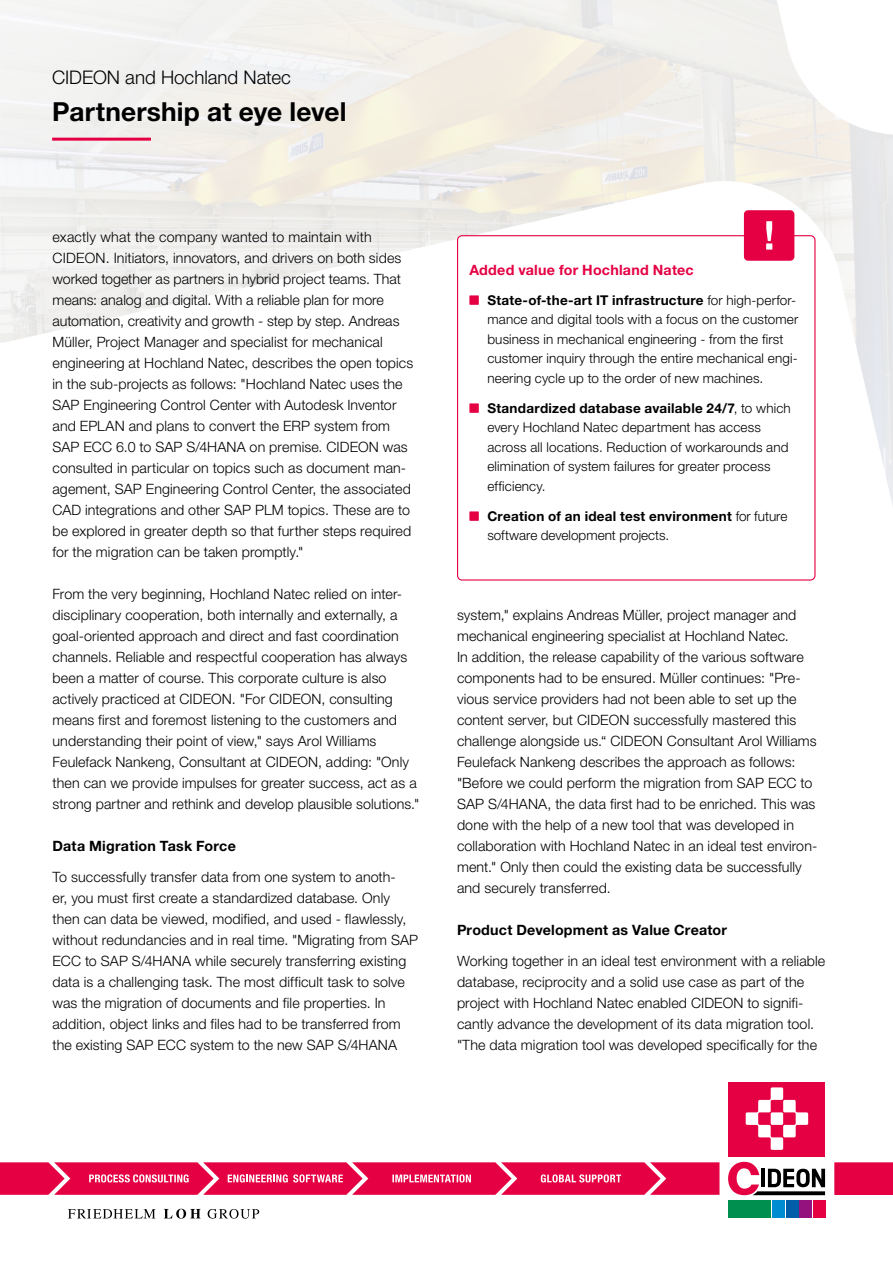
<style>
.page{position:relative;width:893px;height:1263px;background:#fff}
.page>*{position:absolute;margin:0;border:0;box-sizing:border-box;transform-origin:0 0}
.t1{font:700 26.25px "Helvetica Neue LT Pro";letter-spacing:.005em;color:#000}
.t2{font:300 18.75px "Helvetica Neue LT Pro";color:#000}
.t3{font:300 14.25px/21px "Helvetica Neue LT Pro";letter-spacing:.01em;color:#000}
.t4{font:700 14.25px "Helvetica Neue LT Pro";letter-spacing:.015em;color:#000}
.t5{font:700 14.25px "Helvetica Neue LT Pro";letter-spacing:.015em;color:#e50043}
.t6{font:300 13.5px/19.5px "Helvetica Neue LT Pro";letter-spacing:.01em;color:#000}
.s1{font-weight:700}
</style>
<div class="page">
<hr style="left:52px;top:138px;width:99px;height:3px;background:#e50043">
<div style="left:457px;top:235px;width:358px;height:346px;border:1px solid #e50043;border-radius:4px"></div>
<div style="left:469px;top:295px;width:10px;height:10px;background:#e50043"></div>
<div style="left:469px;top:403px;width:10px;height:10px;background:#e50043"></div>
<div style="left:469px;top:511px;width:10px;height:10px;background:#e50043"></div>
<div style="left:744px;top:210px;width:50px;height:51px;background:#e50043;border-radius:4px"></div>
<svg style="left:766px;top:221px;width:6px;height:29px"></svg>
<svg style="left:68px;top:1209px;width:191px;height:10px"></svg>
<div style="left:834px;top:1162px;width:59px;height:33px;background:#e50043"></div>
<svg style="left:728px;top:1082px;width:98px;height:136px"></svg>
<div style="left:729px;top:1082px;width:96px;height:74px;background:#e50043"></div>
<svg style="left:746px;top:1087px;width:62px;height:63px"></svg>
<div style="left:729px;top:1201px;width:42px;height:17px;background:#008f4f"></div>
<div style="left:772px;top:1201px;width:13px;height:17px;background:#008cd1"></div>
<div style="left:786px;top:1201px;width:12px;height:17px;background:#005ea8"></div>
<div style="left:799px;top:1201px;width:13px;height:17px;background:#94127d"></div>
<div style="left:813px;top:1201px;width:12px;height:17px;background:#e50043"></div>
<svg style="left:728px;top:1162px;width:97px;height:33px"></svg>
<svg style="left:0;top:1162px;width:719px;height:33px"></svg>
<h2 class="t2" style="left:52px;top:66px;width:240px">CIDEON and Hochland Natec</h2>
<h1 class="t1" style="left:52px;top:95px;width:296px">Partnership at eye level</h1>
<p class="t3" style="left:52px;top:226px;width:362px">exactly what the company wanted to maintain with CIDEON. Initiators, innovators, and drivers on both sides worked together as partners in hybrid project teams. That means: analog and digital. With a reliable plan for more automation, creativity and growth - step by step. Andreas Müller, Project Manager and specialist for mechanical engineering at Hochland Natec, describes the open topics in the sub-projects as follows: "Hochland Natec uses the SAP Engineering Control Center with Autodesk Inventor and EPLAN and plans to convert the ERP system from SAP ECC 6.0 to SAP S/4HANA on premise. CIDEON was consulted in particular on topics such as document man&shy;agement, SAP Engineering Control Center, the associated CAD integrations and other SAP PLM topics. These are to be explored in greater depth so that further steps required for the migration can be taken promptly."</p>
<p class="t3" style="left:52px;top:583px;width:368px">From the very beginning, Hochland Natec relied on inter&shy;disciplinary cooperation, both internally and externally, a goal-oriented approach and direct and fast coordination channels. Reliable and respectful cooperation has always been a matter of course. This corporate culture is also actively practiced at CIDEON. "For CIDEON, consulting means first and foremost listening to the customers and understanding their point of view," says Arol Williams Feulefack Nankeng, Consultant at CIDEON, adding: "Only then can we provide impulses for greater success, act as a strong partner and rethink and develop plausible solutions."</p>
<p class="t4" style="left:52px;top:837px;width:185px">Data Migration Task Force</p>
<p class="t3" style="left:52px;top:866px;width:367px">To successfully transfer data from one system to anoth-<br>er, you must first create a standardized database. Only then can data be viewed, modified, and used - flawlessly, without redundancies and in real time. "Migrating from SAP ECC to SAP S/4HANA while securely transferring existing data is a challenging task. The most difficult task to solve was the migration of documents and file properties. In addition, object links and files had to be transferred from the existing SAP ECC system to the new SAP S/4HANA</p>
<p class="t5" style="left:469px;top:261px;width:226px">Added value for Hochland Natec</p>
<p class="t6" style="left:487px;top:290px;width:312px"><span class="s1">State-of-the-art IT infrastructure</span> for high-perfor&shy;mance and digital tools with a focus on the customer business in mechanical engineering - from the first customer inquiry through the entire mechanical engi&shy;neering cycle up to the order of new machines.</p>
<p class="t6" style="left:487px;top:398px;width:305px"><span class="s1">Standardized database available 24/7</span>, to which every Hochland Natec department has access across all locations. Reduction of workarounds and elimination of system failures for greater process efficiency.</p>
<p class="t6" style="left:487px;top:506px;width:301px"><span class="s1">Creation of an ideal test environment</span> for future software development projects.</p>
<p class="t3" style="left:457px;top:604px;width:362px">system," explains Andreas Müller, project manager and mechanical engineering specialist at Hochland Natec.<br>In addition, the release capability of the various software components had to be ensured. Müller continues: "Pre&shy;vious service providers had not been able to set up the content server, but CIDEON successfully mastered this challenge alongside us.“ CIDEON Consultant Arol Williams Feulefack Nankeng describes the approach as follows: "Before we could perform the migration from SAP ECC to SAP S/4HANA, the data first had to be enriched. This was done with the help of a new tool that was developed in collaboration with Hochland Natec in an ideal test environ&shy;ment." Only then could the existing data be successfully and securely transferred.</p>
<p class="t4" style="left:457px;top:921px;width:272px">Product Development as Value Creator</p>
<p class="t3" style="left:457px;top:950px;width:370px">Working together in an ideal test environment with a reliable database, reciprocity and a solid use case as part of the project with Hochland Natec enabled CIDEON to signifi&shy;cantly advance the development of its data migration tool. "The data migration tool was developed specifically for the</p>
</div>
